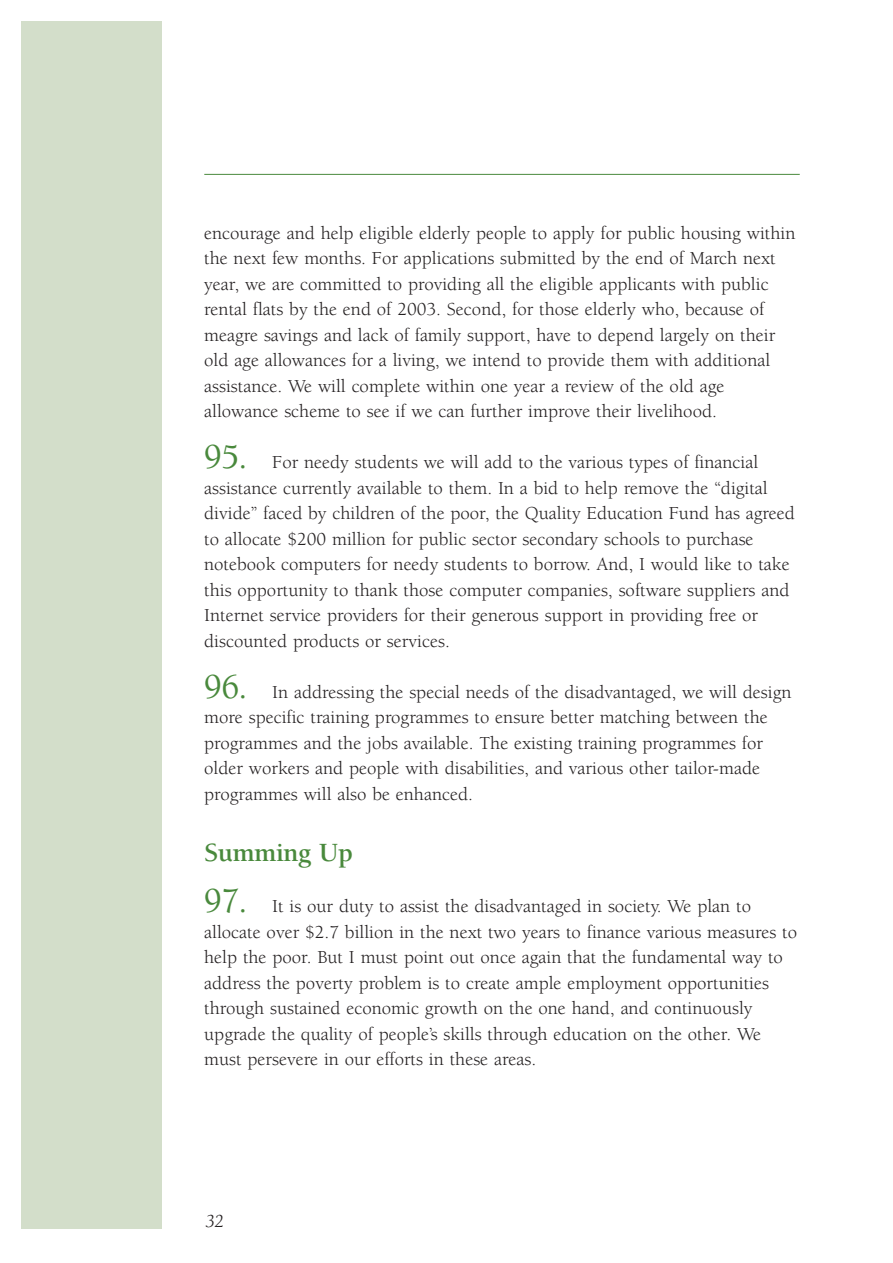
<style>
.page{position:relative;width:893px;height:1263px;background:#fff}
.page>*{position:absolute;margin:0;border:0;box-sizing:border-box;transform-origin:0 0}
.t1{font:700 27px "Berkeley";letter-spacing:-.015em;color:#49893c}
.t2{font:18.75px/25.5px "Berkeley";color:#231f20}
.t3{font:italic 18.75px "Berkeley";color:#231f20}
.s1{font-weight:500;font-size:36px;color:#49893c}
</style>
<div class="page">
<div style="left:21px;top:21px;width:141px;height:1207px;background:#d3deca"></div>
<hr style="left:204px;top:174px;width:595px;height:1px;background:#49893c">
<p class="t2" style="left:204px;top:222px;width:592px">encourage and help eligible elderly people to apply for public housing within the next few months. For applications submitted by the end of March next year, we are committed to providing all the eligible applicants with public rental flats by the end of 2003. Second, for those elderly who, because of meagre savings and lack of family support, have to depend largely on their old age allowances for a living, we intend to provide them with additional assistance. We will complete within one year a review of the old age allowance scheme to see if we can further improve their livelihood.</p>
<p class="t2" style="left:204px;top:451px;width:592px"><span class="s1">95.</span> For needy students we will add to the various types of financial assistance currently available to them. In a bid to help remove the “digital divide” faced by children of the poor, the Quality Education Fund has agreed to allocate $200 million for public sector secondary schools to purchase notebook computers for needy students to borrow. And, I would like to take this opportunity to thank those computer companies, software suppliers and Internet service providers for their generous support in providing free or discounted products or services.</p>
<p class="t2" style="left:204px;top:681px;width:588px"><span class="s1">96.</span> In addressing the special needs of the disadvantaged, we will design more specific training programmes to ensure better matching between the programmes and the jobs available. The existing training programmes for older workers and people with disabilities, and various other tailor-made programmes will also be enhanced.</p>
<h1 class="t1" style="left:204px;top:842px;width:150px">Summing Up</h1>
<p class="t2" style="left:204px;top:895px;width:594px"><span class="s1">97.</span> It is our duty to assist the disadvantaged in society. We plan to allocate over $2.7 billion in the next two years to finance various measures to help the poor. But I must point out once again that the fundamental way to address the poverty problem is to create ample employment opportunities through sustained economic growth on the one hand, and continuously upgrade the quality of people’s skills through education on the other. We must persevere in our efforts in these areas.</p>
<p class="t3" style="left:206px;top:1213px;width:20px">32</p>
</div>
